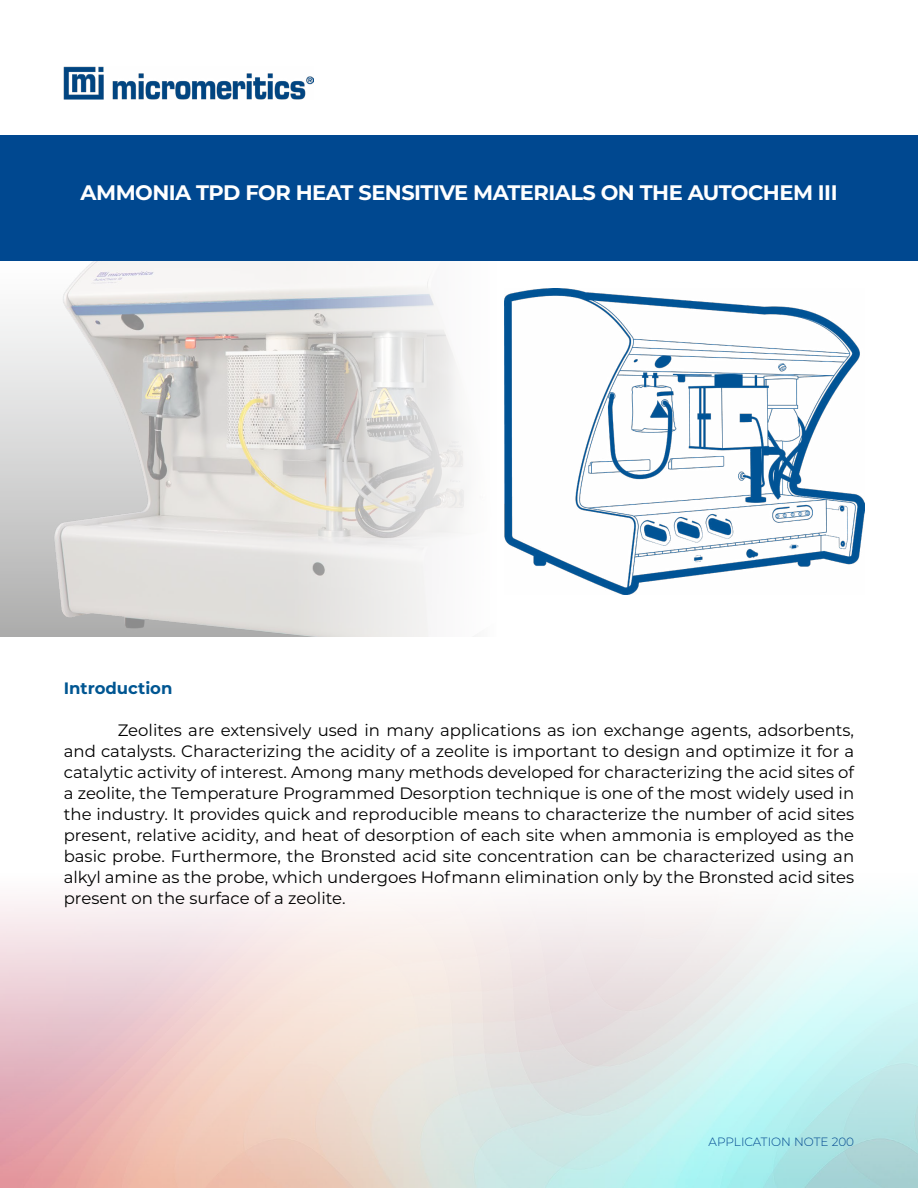
<style>
.page{position:relative;width:918px;height:1188px;background:#fff}
.page>*{position:absolute;margin:0;border:0;box-sizing:border-box;transform-origin:0 0}
.t1{font:700 21px "Montserrat";letter-spacing:-.025em;color:#fff}
.t2{font:16.5px/21px "Montserrat";color:#000;text-align:justify}
.t3{font:700 16.5px "Montserrat";color:#005692}
.t4{font:300 12px "Montserrat";color:#004890}
</style>
<div class="page">
<img style="left:64px;top:67px;width:249px;height:32px">
<img style="left:0;top:261px;width:632px;height:375px">
<div style="left:0;top:135px;width:918px;height:126px;background:#004890"></div>
<img style="left:504px;top:288px;width:360px;height:306px">
<p class="t1" style="left:81px;top:177px;width:758px">AMMONIA TPD FOR HEAT SENSITIVE MATERIALS ON THE AUTOCHEM III</p>
<p class="t3" style="left:64px;top:676px;width:110px">Introduction</p>
<p class="t2" style="left:64px;top:719px;width:792px;text-indent:54px">Zeolites are extensively used in many applications as ion exchange agents, adsorbents, and catalysts. Characterizing the acidity of a zeolite is important to design and optimize it for a catalytic activity of interest. Among many methods developed for characterizing the acid sites of a zeolite, the Temperature Programmed Desorption technique is one of the most widely used in the industry. It provides quick and reproducible means to characterize the number of acid sites present, relative acidity, and heat of desorption of each site when ammonia is employed as the basic probe. Furthermore, the Bronsted acid site concentration can be characterized using an alkyl amine as the probe, which undergoes Hofmann elimination only by the Bronsted acid sites present on the surface of a zeolite.</p>
<p class="t4" style="left:709px;top:1134px;width:147px">APPLICATION NOTE 200</p>
</div>
